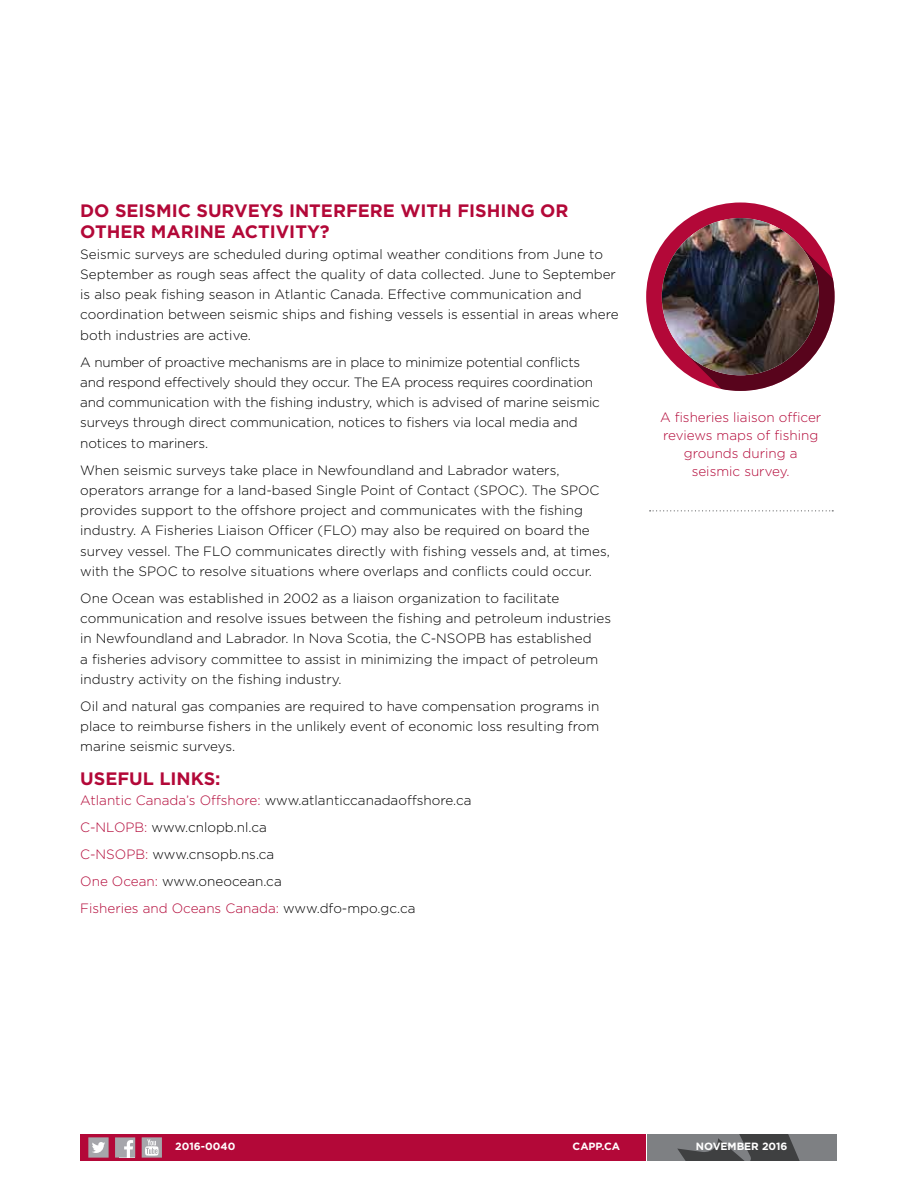
<style>
.page{position:relative;width:918px;height:1188px;background:#fff}
.page>*{position:absolute;margin:0;border:0;box-sizing:border-box;transform-origin:0 0}
.t1{font:700 18px/21.6px "Gotham";color:#b30838}
.t2{font:300 13.5px/20.2px "Gotham";color:#000}
.t3{font:300 13.5px/20.2px "Gotham";letter-spacing:-.02em;color:#000}
.t4{font:300 13.5px/18px "Gotham";color:#b30838;text-align:center}
.t5{font:700 10.5px "Gotham";color:#fff}
.s1{color:#b30838}
</style>
<div class="page">
<svg style="left:650px;top:510px;width:183px;height:1px"></svg>
<div style="left:646px;top:202px;width:189px;height:189px;background:#b30838;border-radius:50%"></div>
<svg style="left:688px;top:245px;width:147px;height:146px"></svg>
<img style="left:662px;top:218px;width:157px;height:157px">
<div style="left:647px;top:1134px;width:190px;height:27px;background:#7e8083"></div>
<svg style="left:677px;top:1134px;width:123px;height:27px"></svg>
<div style="left:80px;top:1134px;width:566px;height:27px;background:#b30838"></div>
<svg style="left:142px;top:1137px;width:20px;height:21px"></svg>
<svg style="left:115px;top:1137px;width:20px;height:21px"></svg>
<svg style="left:88px;top:1137px;width:21px;height:21px"></svg>
<h1 class="t1" style="left:80px;top:200px;width:490px">DO SEISMIC SURVEYS INTERFERE WITH FISHING OR<br>OTHER MARINE ACTIVITY?</h1>
<p class="t2" style="left:80px;top:243px;width:540px">Seismic surveys are scheduled during optimal weather conditions from June to September as rough seas affect the quality of data collected. June to September is also peak fishing season in Atlantic Canada. Effective communication and coordination between seismic ships and fishing vessels is essential in areas where both industries are active.</p>
<p class="t3" style="left:80px;top:351px;width:521px">A number of proactive mechanisms are in place to minimize potential conflicts and respond effectively should they occur. The EA process requires coordination and communication with the fishing industry, which is advised of marine seismic surveys through direct communication, notices to fishers via local media and notices to mariners.</p>
<p class="t2" style="left:80px;top:459px;width:531px">When seismic surveys take place in Newfoundland and Labrador waters, operators arrange for a land-based Single Point of Contact (SPOC). The SPOC provides support to the offshore project and communicates with the fishing industry. A Fisheries Liaison Officer (FLO) may also be required on board the survey vessel. The FLO communicates directly with fishing vessels and, at times, with the SPOC to resolve situations where overlaps and conflicts could occur.</p>
<p class="t2" style="left:80px;top:588px;width:532px">One Ocean was established in 2002 as a liaison organization to facilitate communication and resolve issues between the fishing and petroleum industries in Newfoundland and Labrador. In Nova Scotia, the C-NSOPB has established<br>a fisheries advisory committee to assist in minimizing the impact of petroleum industry activity on the fishing industry.</p>
<p class="t2" style="left:80px;top:696px;width:521px;text-align:justify">Oil and natural gas companies are required to have compensation programs in place to reimburse fishers in the unlikely event of economic loss resulting from marine seismic surveys.</p>
<h1 class="t1" style="left:80px;top:768px;width:142px">USEFUL LINKS:</h1>
<p class="t2" style="left:80px;top:787px;width:393px;line-height:27px"><span class="s1">Atlantic Canada’s Offshore:</span> www.atlanticcanadaoffshore.ca <span class="s1">C-NLOPB:</span> www.cnlopb.nl.ca<br><span class="s1">C-NSOPB:</span> www.cnsopb.ns.ca<br><span class="s1">One Ocean:</span> www.oneocean.ca<br><span class="s1">Fisheries and Oceans Canada:</span> www.dfo-mpo.gc.ca</p>
<p class="t4" style="left:660px;top:408px;width:163px">A fisheries liaison officer reviews maps of fishing grounds during a seismic survey.</p>
<p class="t5" style="left:175px;top:1140px;width:62px">2016-0040</p>
<p class="t5" style="left:573px;top:1140px;width:49px">CAPP.CA</p>
<p class="t5" style="left:696px;top:1140px;width:93px">NOVEMBER 2016</p>
</div>
